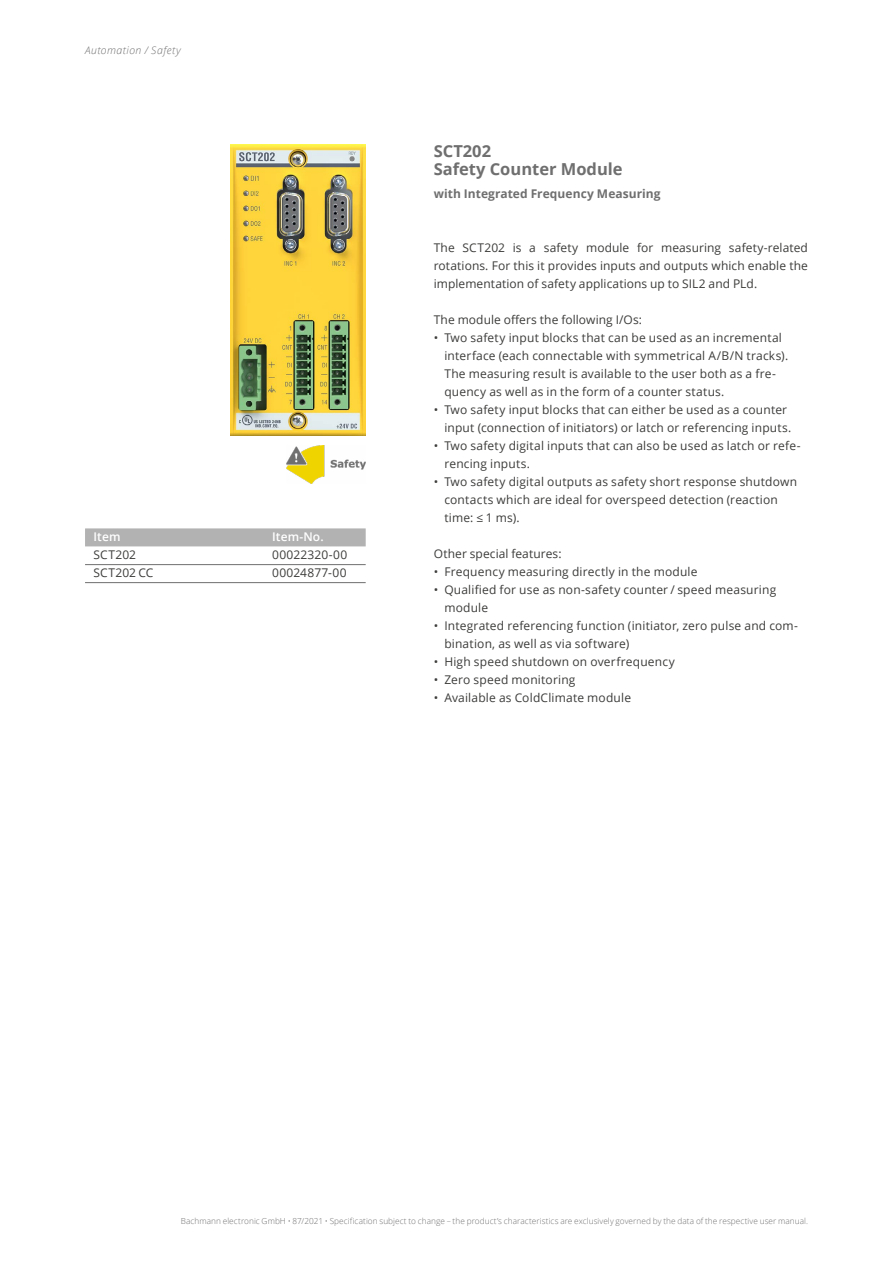
<style>
.page{position:relative;width:893px;height:1263px;background:#fff}
.page>*{position:absolute;margin:0;border:0;box-sizing:border-box;transform-origin:0 0}
.t1{font:700 16.5px/18px "Open Sans";color:#706f6f}
.t2{font:12px/18px "Open Sans";letter-spacing:.015em;color:#3c3c3b}
.t3{font:700 12px "Open Sans";letter-spacing:.005em;color:#706f6f}
.t4{font:600 12px "Open Sans";letter-spacing:.01em;color:#fff}
.t5{font:italic 300 10.5px "Open Sans";letter-spacing:.045em;color:#706f6f}
.t6{font:300 8.25px "Open Sans";letter-spacing:.005em;color:#706f6f}
</style>
<div class="page">
<img style="left:287px;top:446px;width:79px;height:38px">
<img style="left:231px;top:145px;width:135px;height:291px">
<div style="left:85px;top:528px;width:281px;height:18px;background:#b3b2b2"></div>
<hr style="left:85px;top:564px;width:281px;height:1px;background:#706f6f">
<hr style="left:85px;top:582px;width:281px;height:1px;background:#706f6f">
<p class="t5" style="left:85px;top:43px;width:97px">Automation / Safety</p>
<p class="t4" style="left:94px;top:529px;width:29px">Item</p>
<p class="t4" style="left:272px;top:529px;width:53px">Item-No.</p>
<p class="t2" style="left:94px;top:546px;width:44px">SCT202</p>
<p class="t2" style="left:272px;top:546px;width:77px">00022320-00</p>
<p class="t2" style="left:94px;top:564px;width:61px">SCT202 CC</p>
<p class="t2" style="left:272px;top:564px;width:76px">00024877-00</p>
<h1 class="t1" style="left:434px;top:142px;width:190px">SCT202<br>Safety Counter Module</h1>
<p class="t3" style="left:434px;top:185px;width:228px">with Integrated Frequency Measuring</p>
<p class="t2" style="left:434px;top:239px;width:376px;text-align:justify">The SCT202 is a safety module for measuring safety-related rotations. For this it provides inputs and outputs which enable the implementation of safety applications up to SIL2 and PLd.</p>
<p class="t2" style="left:434px;top:311px;width:210px">The module offers the following I/Os:</p>
<p class="t2" style="left:444px;top:329px;width:345px;text-indent:-11px">• Two safety input blocks that can be used as an incremental interface (each connectable with symmetrical A/B/N tracks).<br>The measuring result is available to the user both as a fre&shy;quency as well as in the form of a counter status.</p>
<p class="t2" style="left:444px;top:401px;width:349px;text-indent:-11px">• Two safety input blocks that can either be used as a counter input (connection of initiators) or latch or referencing inputs.</p>
<p class="t2" style="left:444px;top:437px;width:358px;text-indent:-11px">• Two safety digital inputs that can also be used as latch or refe&shy;rencing inputs.</p>
<p class="t2" style="left:444px;top:473px;width:354px;text-indent:-11px">• Two safety digital outputs as safety short response shutdown contacts which are ideal for overspeed detection (reaction time: ≤ 1 ms).</p>
<p class="t2" style="left:434px;top:545px;width:129px">Other special features:</p>
<p class="t2" style="left:434px;top:563px;width:265px">• Frequency measuring directly in the module</p>
<p class="t2" style="left:444px;top:581px;width:333px;text-indent:-11px">• Qualified for use as non-safety counter / speed measuring module</p>
<p class="t2" style="left:444px;top:617px;width:355px;text-indent:-11px">• Integrated referencing function (initiator, zero pulse and com&shy;bination, as well as via software)</p>
<p class="t2" style="left:434px;top:653px;width:243px">• High speed shutdown on overfrequency</p>
<p class="t2" style="left:434px;top:671px;width:143px">• Zero speed monitoring</p>
<p class="t2" style="left:434px;top:689px;width:199px">• Available as ColdClimate module</p>
<p class="t6" style="left:181px;top:1216px;width:629px">Bachmann electronic GmbH • 87/2021 • Specification subject to change – the product’s characteristics are exclusively governed by the data of the respective user manual.</p>
</div>
